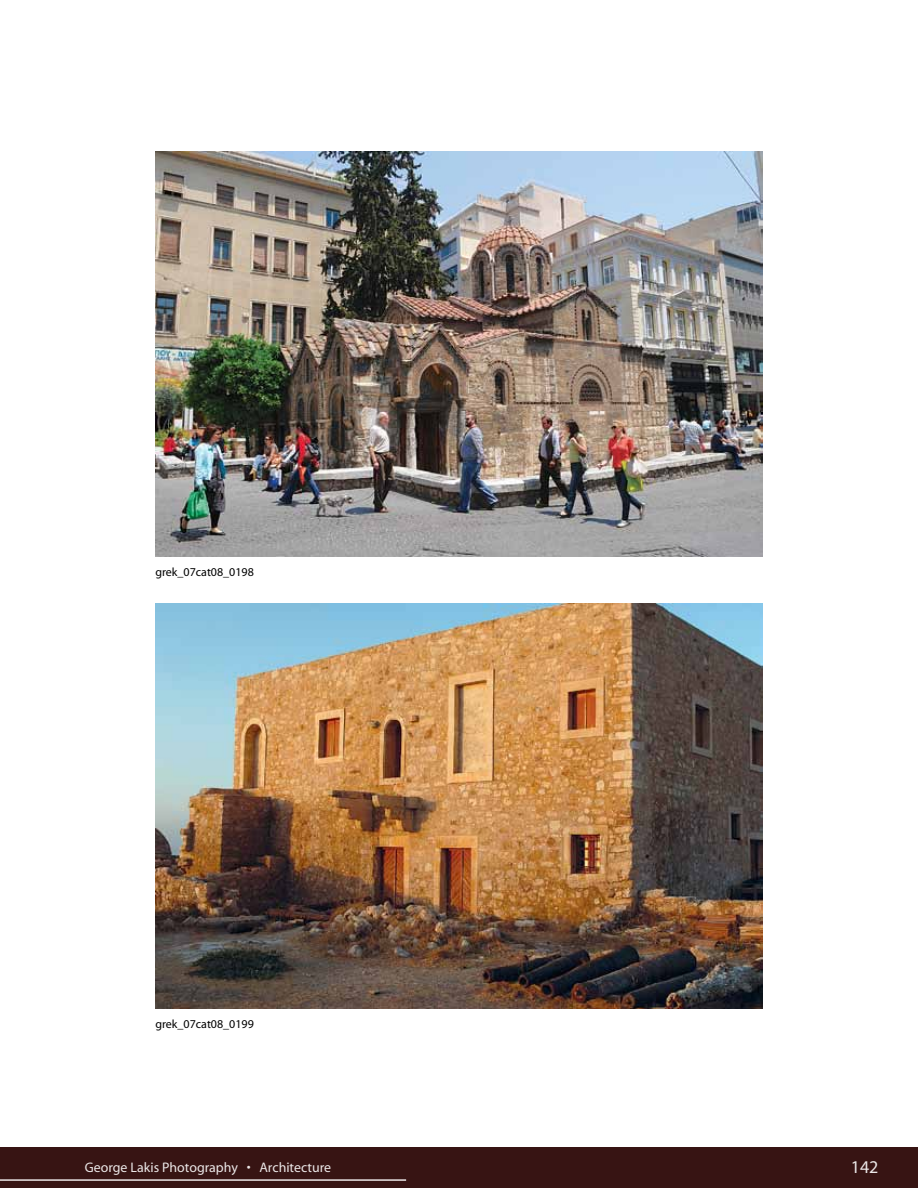
<style>
.page{position:relative;width:918px;height:1188px;background:#fff}
.page>*{position:absolute;margin:0;border:0;box-sizing:border-box;transform-origin:0 0}
.t1{font:18px "Myriad";color:#ebe7e7}
.t2{font:13.95px "Myriad";color:#ebe7e7}
.t3{font:12px "Myriad";color:#000}
</style>
<div class="page">
<img style="left:155px;top:151px;width:608px;height:405px">
<img style="left:155px;top:603px;width:608px;height:405px">
<div style="left:0;top:1148px;width:918px;height:40px;background:#371413"></div>
<hr style="left:0;top:1179px;width:406px;height:2px;background:#ebe7e7">
<p class="t3" style="left:155px;top:566px;width:100px">grek_07cat08_0198</p>
<p class="t3" style="left:155px;top:1018px;width:100px">grek_07cat08_0199</p>
<p class="t2" style="left:85px;top:1160px;width:248px">George Lakis Photography • Architecture</p>
<p class="t1" style="left:851px;top:1158px;width:29px">14201</p>
</div>
